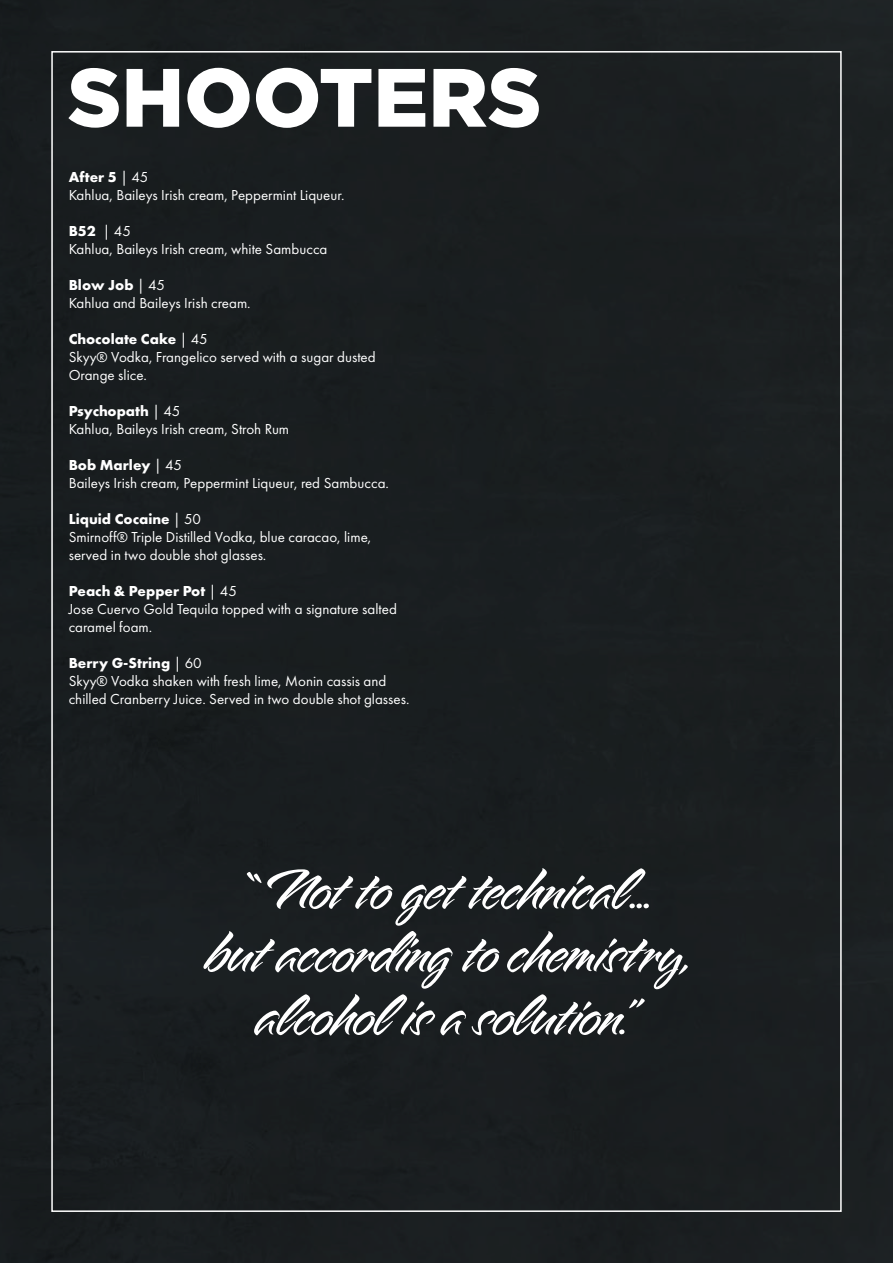
<style>
.page{position:relative;width:893px;height:1263px;background:#191e20}
.page>*{position:absolute;margin:0;border:0;box-sizing:border-box;transform-origin:0 0}
.t1{font:900 82.5px "Gotham";color:#fff}
.t2{font:69.6px/63px "Alpine Script";letter-spacing:-.015em;color:#fff;text-align:center}
.t3{font:15px/18px "Futura PT";color:#fff}
.s1{font-weight:700}
</style>
<div class="page">
<img style="left:295px;top:51px;width:547px;height:145px">
<h1 class="t1" style="left:68px;top:50px;width:475px">SHOOTERS</h1>
<p class="t3" style="left:69px;top:168px;width:277px"><span class="s1">After 5</span> | 45<br>Kahlua, Baileys Irish cream, Peppermint Liqueur.</p>
<p class="t3" style="left:69px;top:222px;width:260px"><span class="s1">B52</span> | 45<br>Kahlua, Baileys Irish cream, white Sambucca</p>
<p class="t3" style="left:69px;top:276px;width:183px"><span class="s1">Blow Job</span> | 45<br>Kahlua and Baileys Irish cream.</p>
<p class="t3" style="left:69px;top:330px;width:308px"><span class="s1">Chocolate Cake</span> | 45<br>Skyy® Vodka, Frangelico served with a sugar dusted<br>Orange slice.</p>
<p class="t3" style="left:69px;top:402px;width:222px"><span class="s1">Psychopath</span> | 45<br>Kahlua, Baileys Irish cream, Stroh Rum</p>
<p class="t3" style="left:69px;top:456px;width:322px"><span class="s1">Bob Marley</span> | 45<br>Baileys Irish cream, Peppermint Liqueur, red Sambucca.</p>
<p class="t3" style="left:69px;top:510px;width:304px"><span class="s1">Liquid Cocaine</span> | 50<br>Smirnoff® Triple Distilled Vodka, blue caracao, lime, served in two double shot glasses.</p>
<p class="t3" style="left:69px;top:582px;width:330px"><span class="s1">Peach &amp; Pepper Pot</span> | 45<br>Jose Cuervo Gold Tequila topped with a signature salted caramel foam.</p>
<p class="t3" style="left:69px;top:654px;width:342px"><span class="s1">Berry G-String</span> | 60<br>Skyy® Vodka shaken with fresh lime, Monin cassis and chilled Cranberry Juice. Served in two double shot glasses.</p>
<h2 class="t2" style="left:204px;top:865px;width:487px">“Not to get technical… but according to chemistry, alcohol is a solution.”</h2>
</div>
